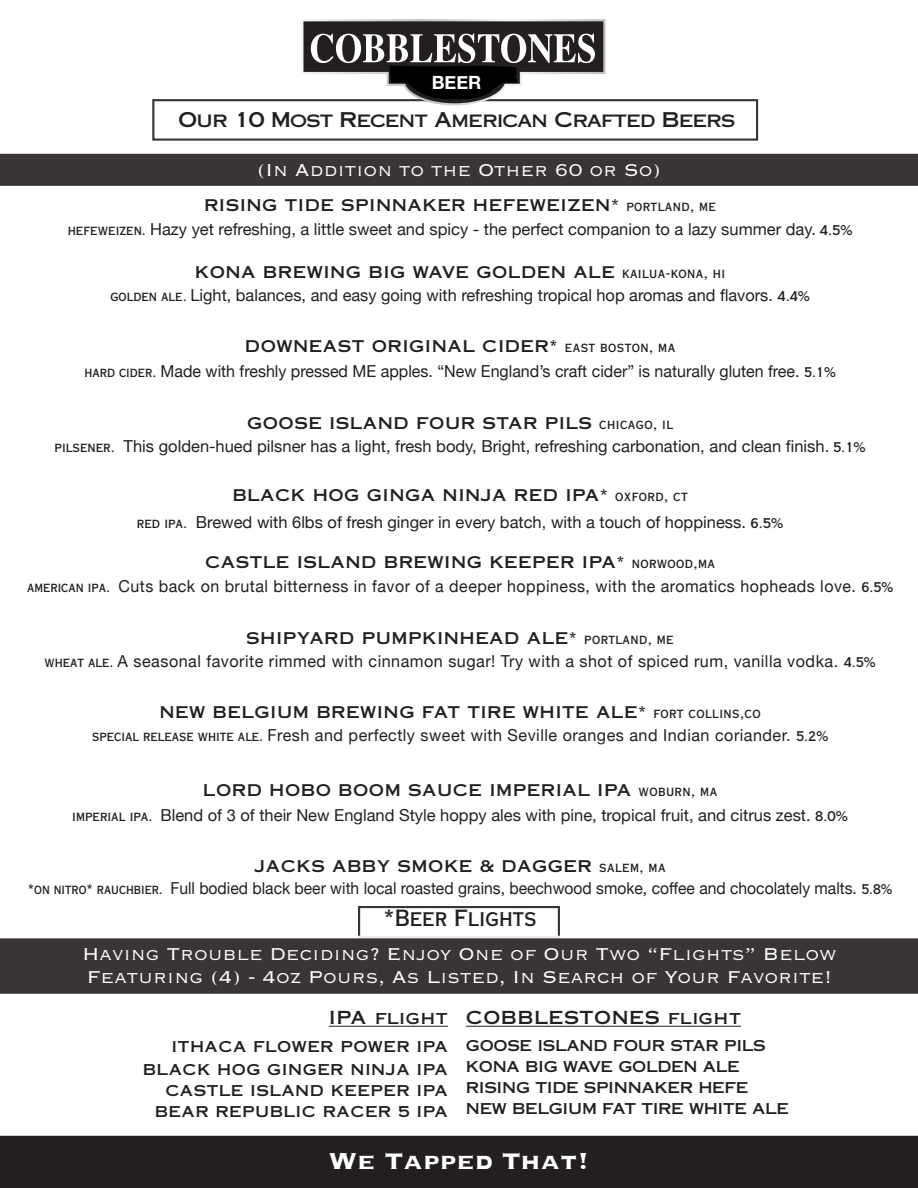
<style>
.page{position:relative;width:918px;height:1188px;background:#fff}
.page>*{position:absolute;margin:0;border:0;box-sizing:border-box;transform-origin:0 0}
.t1{font:700 30px "Copperplate";color:#fff}
.t2{font:22.5px/22.5px "Copperplate Thirty Two BC";color:#fff}
.t3{font:22.5px "Copperplate Thirty AB";color:#231f20}
.t4{font:20.4px "Copperplate Thirty One AB";letter-spacing:-.05em;color:#231f20}
.t5{font:700 18.3px "Helvetica Neue";color:#fff}
.t6{font:18px "Copperplate Thirty One AB";letter-spacing:.03em;color:#231f20}
.t7{font:16.5px "Helvetica Neue";color:#231f20}
.t8{font:16.5px "Helvetica Neue";letter-spacing:.03em;color:#231f20}
.t9{font:16.5px "Helvetica Neue";color:#231f20;scale:.95 1}
.t10{font:16.2px "Copperplate Thirty One AB";letter-spacing:.03em;color:#231f20}
.t11{font:15px "Copperplate Thirty One AB";letter-spacing:-.02em;color:#231f20}
.t12{font:15px/22.5px "Copperplate Thirty One AB";letter-spacing:.03em;color:#231f20;text-align:right}
.s1{font-family:"Copperplate Thirty AB";font-size:13.5px}
</style>
<div class="page">
<div style="left:358px;top:906px;width:202px;height:32px;background:#fff;border:2px solid #231f20"></div>
<div style="left:152px;top:99px;width:606px;height:42px;background:#fff;border:2px solid #231f20"></div>
<div style="left:0;top:1135px;width:918px;height:53px;background:#231f20"></div>
<div style="left:0;top:153px;width:918px;height:33px;background:#393536"></div>
<div style="left:0;top:936px;width:918px;height:58px;background:#393536"></div>
<svg style="left:301px;top:19px;width:304px;height:86px"></svg>
<hr style="left:329px;top:1026px;width:119px;height:1px;background:#231f20">
<hr style="left:466px;top:1026px;width:275px;height:1px;background:#231f20">
<p class="t5" style="left:432px;top:68px;width:51px">BEER</p>
<p class="t4" style="left:178px;top:108px;width:559px">Our 10 Most Recent American Crafted Beers</p>
<p class="t2" style="left:257px;top:158px;width:406px">(In Addition to the Other 60 or So)</p>
<p class="t10" style="left:204px;top:196px;width:514px">RISING TIDE SPINNAKER HEFEWEIZEN* <span class="s1">portland, me</span></p>
<p class="t7" style="left:68px;top:217px;width:786px"><span class="s1">hefeweizen.</span> Hazy yet refreshing, a little sweet and spicy - the perfect companion to a lazy summer day. <span class="s1">4.5%</span></p>
<p class="t10" style="left:195px;top:263px;width:532px">KONA BREWING BIG WAVE GOLDEN ALE <span class="s1">kailua-kona, hi</span></p>
<p class="t7" style="left:110px;top:283px;width:701px"><span class="s1">golden ale.</span> Light, balances, and easy going with refreshing tropical hop aromas and flavors. <span class="s1">4.4%</span></p>
<p class="t10" style="left:245px;top:336px;width:432px">DOWNEAST ORIGINAL CIDER* <span class="s1">east boston, ma</span></p>
<p class="t7" style="left:84px;top:359px;width:753px"><span class="s1">hard cider.</span> Made with freshly pressed ME apples. “New England’s craft cider” is naturally gluten free. <span class="s1">5.1%</span></p>
<p class="t10" style="left:247px;top:413px;width:428px">GOOSE ISLAND FOUR STAR PILS <span class="s1">chicago, il</span></p>
<p class="t7" style="left:55px;top:435px;width:813px"><span class="s1">pilsener.</span> This golden-hued pilsner has a light, fresh body, Bright, refreshing carbonation, and clean finish. <span class="s1">5.1%</span></p>
<p class="t10" style="left:232px;top:485px;width:457px">BLACK HOG GINGA NINJA RED IPA* <span class="s1">oxford, ct</span></p>
<p class="t7" style="left:137px;top:510px;width:648px"><span class="s1">red ipa.</span> Brewed with 6lbs of fresh ginger in every batch, with a touch of hoppiness. <span class="s1">6.5%</span></p>
<p class="t10" style="left:205px;top:552px;width:511px">CASTLE ISLAND BREWING KEEPER IPA* <span class="s1">norwood,ma</span></p>
<p class="t8" style="left:27px;top:574px;width:867px"><span class="s1">american ipa.</span> Cuts back on brutal bitterness in favor of a deeper hoppiness, with the aromatics hopheads love. <span class="s1">6.5%</span></p>
<p class="t10" style="left:246px;top:628px;width:429px">SHIPYARD PUMPKINHEAD ALE* <span class="s1">portland, me</span></p>
<p class="t8" style="left:45px;top:650px;width:833px"><span class="s1">wheat ale.</span> A seasonal favorite rimmed with cinnamon sugar! Try with a shot of spiced rum, vanilla vodka. <span class="s1">4.5%</span></p>
<p class="t10" style="left:159px;top:702px;width:603px">NEW BELGIUM BREWING FAT TIRE WHITE ALE* <span class="s1">fort collins,co</span></p>
<p class="t8" style="left:92px;top:724px;width:738px"><span class="s1">special release white ale.</span> Fresh and perfectly sweet with Seville oranges and Indian coriander. <span class="s1">5.2%</span></p>
<p class="t10" style="left:203px;top:781px;width:516px">LORD HOBO BOOM SAUCE IMPERIAL IPA <span class="s1">woburn, ma</span></p>
<p class="t7" style="left:72px;top:803px;width:777px"><span class="s1">imperial ipa.</span> Blend of 3 of their New England Style hoppy ales with pine, tropical fruit, and citrus zest. <span class="s1">8.0%</span></p>
<p class="t10" style="left:255px;top:856px;width:412px">JACKS ABBY SMOKE &amp; DAGGER <span class="s1">salem, ma</span></p>
<p class="t9" style="left:28px;top:876px;width:911px"><span class="s1">*on nitro* rauchbier.</span> Full bodied black beer with local roasted grains, beechwood smoke, coffee and chocolately malts. <span class="s1">5.8%</span></p>
<p class="t3" style="left:384px;top:904px;width:155px">*Beer Flights</p>
<p class="t2" style="left:82px;top:943px;width:756px">Having Trouble Deciding? Enjoy One of Our Two “Flights” Below<br>Featuring (4) - 4oz Pours, As Listed, In Search of Your Favorite!</p>
<p class="t6" style="left:329px;top:1007px;width:120px">IPA flight</p>
<p class="t12" style="left:143px;top:1036px;width:307px">ITHACA FLOWER POWER IPA<br>BLACK HOG GINGER NINJA IPA</p>
<p class="t12" style="left:155px;top:1080px;width:295px;line-height:21px">CASTLE ISLAND KEEPER IPA<br>BEAR REPUBLIC RACER 5 IPA</p>
<p class="t6" style="left:466px;top:1007px;width:277px">COBBLESTONES flight</p>
<p class="t11" style="left:466px;top:1036px;width:301px">GOOSE ISLAND FOUR STAR PILS</p>
<p class="t11" style="left:466px;top:1057px;width:275px">KONA BIG WAVE GOLDEN ALE</p>
<p class="t11" style="left:466px;top:1078px;width:284px">RISING TIDE SPINNAKER HEFE</p>
<p class="t11" style="left:466px;top:1099px;width:325px">NEW BELGIUM FAT TIRE WHITE ALE</p>
<p class="t1" style="left:329px;top:1141px;width:262px">We Tapped That!</p>
</div>
